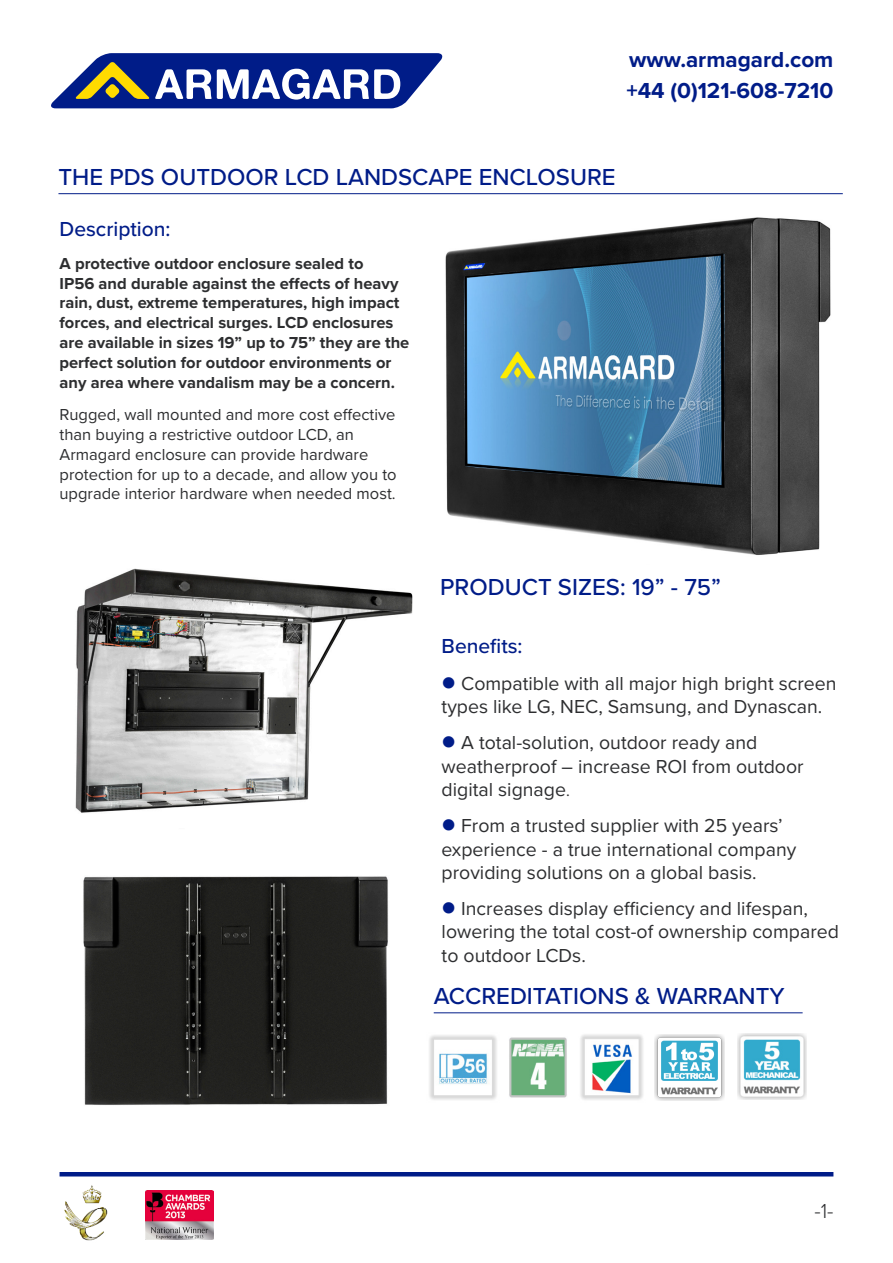
<style>
.page{position:relative;width:893px;height:1263px;background:#fff}
.page>*{position:absolute;margin:0;border:0;box-sizing:border-box;transform-origin:0 0}
.t1{font:500 24px "Proxima Nova";color:#001c88}
.t2{font:700 22.5px/31.2px "Proxima Nova";color:#001c88}
.t3{font:500 21px "Proxima Nova";color:#001c88}
.t4{font:300 21px "Proxima Nova";color:#2d2e30}
.t5{font:19.5px/23.4px "Proxima Nova";color:#2d2e30}
.t6{font:700 16.5px/19.8px "Proxima Nova";color:#2d2e30}
.t7{font:16.5px/19.8px "Proxima Nova";color:#2d2e30}
.s1{color:#001c88}
.s2{font-size:16.5px}
</style>
<div class="page">
<svg style="left:51px;top:53px;width:392px;height:56px"></svg>
<hr style="left:60px;top:1172px;width:773px;height:4px;background:#001c88">
<img style="left:64px;top:1185px;width:44px;height:56px">
<img style="left:146px;top:1191px;width:67px;height:48px">
<img style="left:445px;top:217px;width:386px;height:338px">
<hr style="left:58px;top:193px;width:785px;height:1px;background:#001c88">
<hr style="left:434px;top:1012px;width:369px;height:1px;background:#001c88">
<img style="left:429px;top:1035px;width:68px;height:65px">
<img style="left:509px;top:1037px;width:58px;height:61px">
<img style="left:580px;top:1034px;width:63px;height:66px">
<img style="left:655px;top:1034px;width:70px;height:66px">
<img style="left:738px;top:1033px;width:68px;height:67px">
<img style="left:83px;top:876px;width:306px;height:229px">
<img style="left:75px;top:568px;width:338px;height:245px">
<p class="t2" style="left:626px;top:43px;width:208px">www.armagard.com +44 (0)121-608-7210</p>
<p class="t1" style="left:58px;top:159px;width:559px">THE PDS OUTDOOR LCD LANDSCAPE ENCLOSURE</p>
<p class="t3" style="left:60px;top:214px;width:112px">Description:</p>
<p class="t6" style="left:60px;top:253px;width:351px">A protective outdoor enclosure sealed to<br>IP56 and durable against the effects of heavy rain, dust, extreme temperatures, high impact forces, and electrical surges. LCD enclosures are available in sizes 19” up to 75” they are the perfect solution for outdoor environments or any area where vandalism may be a concern.</p>
<p class="t7" style="left:60px;top:404px;width:339px">Rugged, wall mounted and more cost effective than buying a restrictive outdoor LCD, an Armagard enclosure can provide hardware protection for up to a decade, and allow you to upgrade interior hardware when needed most.</p>
<p class="t1" style="left:440px;top:569px;width:282px">PRODUCT SIZES: 19” - 75”</p>
<p class="t3" style="left:442px;top:631px;width:83px">Benefits:</p>
<p class="t5" style="left:442px;top:670px;width:396px"><span class="s1">●</span> Compatible with all major high bright screen types like LG, NEC, Samsung, and Dynascan.</p>
<p class="t5" style="left:442px;top:730px;width:364px"><span class="s1">●</span> A total-solution, outdoor ready and weatherproof – increase ROI from outdoor digital signage<span class="s2">.</span></p>
<p class="t5" style="left:442px;top:813px;width:356px"><span class="s1">●</span> From a trusted supplier with 25 years’ experience - a true international company providing solutions on a global basis.</p>
<p class="t5" style="left:442px;top:896px;width:399px"><span class="s1">●</span> Increases display efficiency and lifespan, lowering the total cost-of ownership compared to outdoor LCDs.</p>
<p class="t1" style="left:434px;top:978px;width:352px">ACCREDITATIONS &amp; WARRANTY</p>
<p class="t4" style="left:814px;top:1195px;width:21px">-1-</p>
</div>
